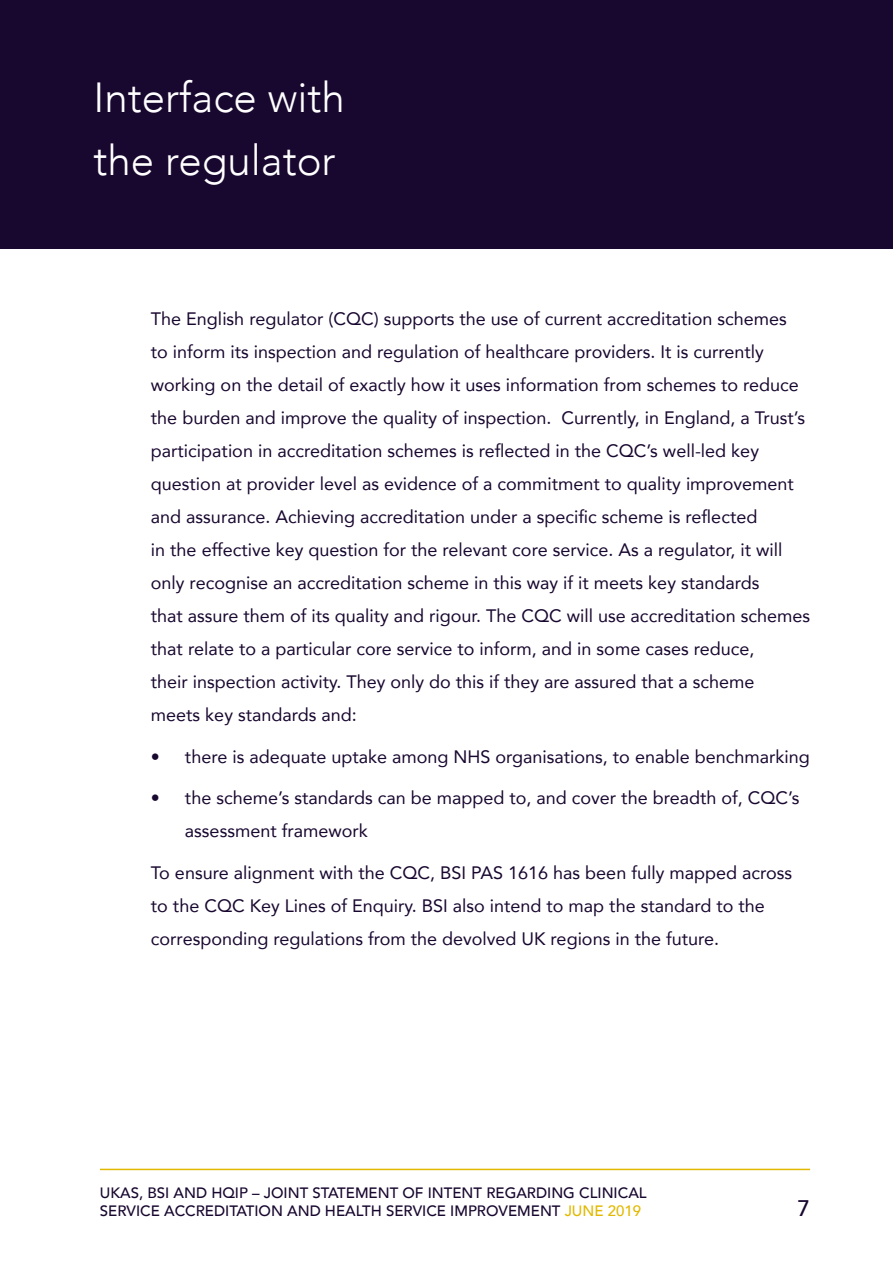
<style>
.page{position:relative;width:893px;height:1263px;background:#fff}
.page>*{position:absolute;margin:0;border:0;box-sizing:border-box;transform-origin:0 0}
.t1{font:300 42px/63px "Avenir";color:#fff}
.t2{font:500 22.5px "Avenir";color:#18072f}
.t3{font:18px/33px "Avenir";color:#18072f}
.t4{font:500 15px/18px "Avenir";color:#18072f}
.s1{color:#e2b900}
</style>
<div class="page">
<hr style="left:100px;top:1169px;width:710px;height:1px;background:#e2b900">
<div style="left:0;top:0;width:893px;height:249px;background:#18072f"></div>
<p class="t1" style="left:94px;top:66px;width:253px">Interface with the regulator</p>
<p class="t3" style="left:151px;top:302px;width:661px">The English regulator (CQC) supports the use of current accreditation schemes<br>to inform its inspection and regulation of healthcare providers. It is currently working on the detail of exactly how it uses information from schemes to reduce the burden and improve the quality of inspection. Currently, in England, a Trust’s participation in accreditation schemes is reflected in the CQC’s well-led key question at provider level as evidence of a commitment to quality improvement and assurance. Achieving accreditation under a specific scheme is reflected<br>in the effective key question for the relevant core service. As a regulator, it will only recognise an accreditation scheme in this way if it meets key standards<br>that assure them of its quality and rigour. The CQC will use accreditation schemes that relate to a particular core service to inform, and in some cases reduce,<br>their inspection activity. They only do this if they are assured that a scheme<br>meets key standards and:</p>
<p class="t3" style="left:151px;top:739px;width:660px">• there is adequate uptake among NHS organisations, to enable benchmarking</p>
<p class="t3" style="left:185px;top:781px;width:616px;text-indent:-34px">• the scheme’s standards can be mapped to, and cover the breadth of, CQC’s assessment framework</p>
<p class="t3" style="left:151px;top:855px;width:643px">To ensure alignment with the CQC, BSI PAS 1616 has been fully mapped across to the CQC Key Lines of Enquiry. BSI also intend to map the standard to the corresponding regulations from the devolved UK regions in the future.</p>
<p class="t4" style="left:100px;top:1183px;width:548px">UKAS, BSI AND HQIP – JOINT STATEMENT OF INTENT REGARDING CLINICAL<br>SERVICE ACCREDITATION AND HEALTH SERVICE IMPROVEMENT <span class="s1">JUNE 2019</span></p>
<p class="t2" style="left:797px;top:1189px;width:14px">7</p>
</div>
